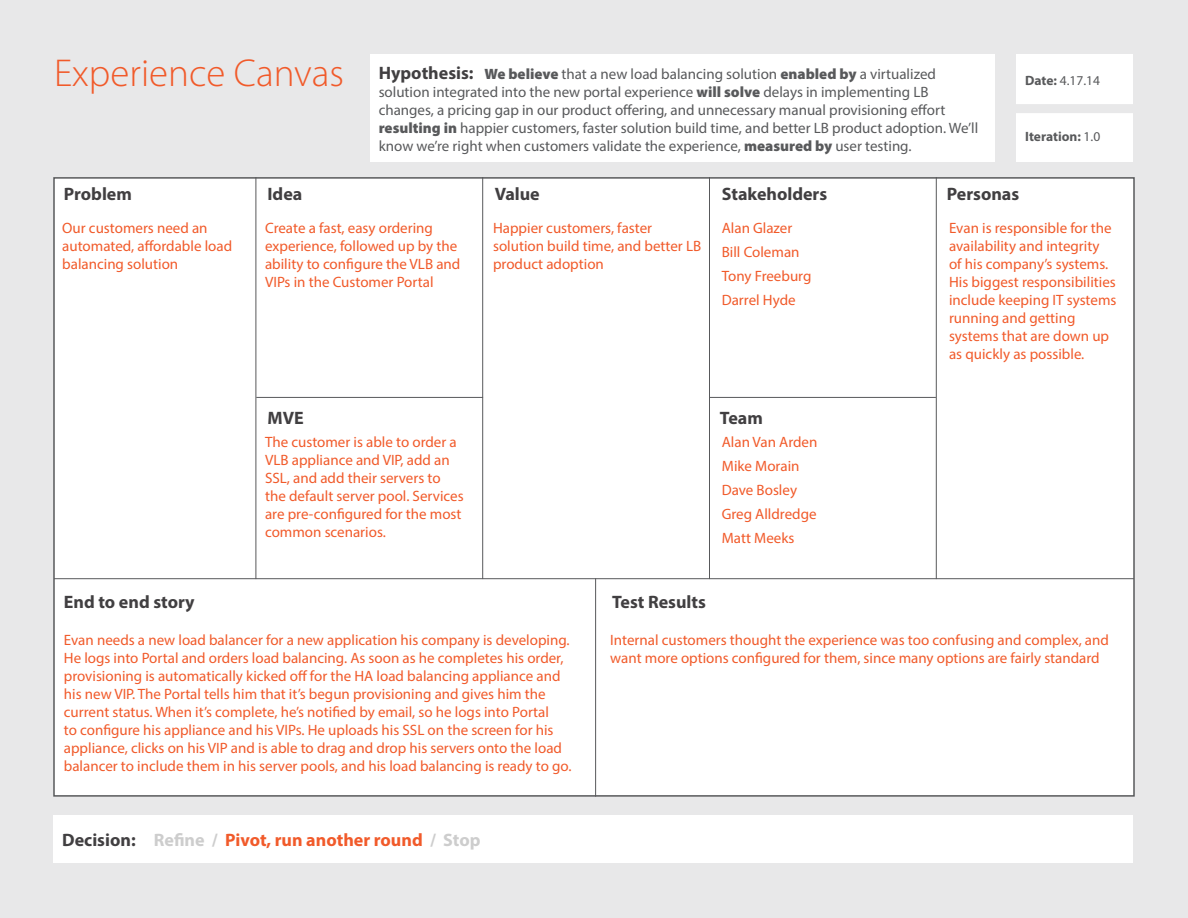
<style>
.page{position:relative;width:1188px;height:918px;background:#e8e8e9}
.page>*{position:absolute;margin:0;border:0;box-sizing:border-box;transform-origin:0 0}
.t1{font:700 18px "Myriad Pro";color:#413f41}
.t2{font:700 18px "Myriad Pro";color:#f15a2a}
.t3{font:15px/18px "Myriad Pro";color:#f15a2a}
.t4{font:15px/18px "Myriad Pro";color:#58595b}
.t5{font:700 13.5px "Myriad Pro";color:#58595b}
.t6{font:13.5px "Myriad Pro";color:#58595b}
.s1{font-weight:300;font-size:39px;color:#f15a2a}
.s2{font-weight:700;font-size:18px;color:#413f41}
.s3{font-weight:900}
.s4{font-weight:700}
.s5{font-weight:400}
.s6{color:#413f41}
.s7{color:#cdcdcd}
</style>
<div class="page">
<div style="left:370px;top:55px;width:624px;height:107px;background:#fff"></div>
<div style="left:1016px;top:54px;width:117px;height:108px;background:#fff"></div>
<div style="left:53px;top:177px;width:1082px;height:620px;background:#fff;border:2px solid #58595b"></div>
<hr style="left:54px;top:578px;width:1080px;height:1px;background:#58595b">
<hr style="left:256px;top:177px;width:1px;height:402px;background:#58595b">
<hr style="left:482px;top:177px;width:1px;height:402px;background:#58595b">
<hr style="left:709px;top:177px;width:1px;height:402px;background:#58595b">
<hr style="left:936px;top:177px;width:1px;height:402px;background:#58595b">
<hr style="left:595px;top:578px;width:1px;height:219px;background:#58595b">
<div style="left:53px;top:815px;width:1080px;height:48px;background:#fff"></div>
<hr style="left:256px;top:397px;width:227px;height:1px;background:#58595b">
<hr style="left:709px;top:397px;width:227px;height:1px;background:#58595b">
<div style="left:1008px;top:104px;width:149px;height:9px;background:#e8e8e9"></div>
<p class="t4" style="left:379px;top:65px;width:601px;text-indent:-325px"><span class="s1">Experience Canvas</span> <span class="s2">Hypothesis:</span> <span class="s3">We believe</span> that a new load balancing solution <span class="s3">enabled by</span> a virtualized solution integrated into the new portal experience <span class="s3">will solve</span> delays in implementing LB changes, a pricing gap in our product offering, and unnecessary manual provisioning effort <span class="s3">resulting in</span> happier customers, faster solution build time, and better LB product adoption. We’ll know we’re right when customers validate the experience, <span class="s3">measured by</span> user testing.</p>
<p class="t6" style="left:1025px;top:72px;width:77px"><span class="s4">Date:</span> 4.17.14</p>
<p class="t5" style="left:1025px;top:128px;width:77px">Iteration: <span class="s5">1.0</span></p>
<p class="t1" style="left:64px;top:183px;width:70px">Problem</p>
<p class="t1" style="left:268px;top:183px;width:36px">Idea</p>
<p class="t3" style="left:62px;top:218px;width:171px">Our customers need an automated, affordable load balancing solution</p>
<p class="t3" style="left:265px;top:218px;width:197px">Create a fast, easy ordering experience, followed up by the ability to configure the VLB and<br>VIPs in the Customer Portal</p>
<p class="t1" style="left:495px;top:183px;width:47px">Value</p>
<p class="t1" style="left:722px;top:183px;width:107px">Stakeholders</p>
<p class="t1" style="left:947px;top:183px;width:74px">Personas</p>
<p class="t3" style="left:493px;top:218px;width:210px">Happier customers, faster solution build time, and better LB product adoption</p>
<p class="t3" style="left:722px;top:215px;width:91px;line-height:24px">Alan Glazer<br>Bill Coleman<br>Tony Freeburg<br>Darrel Hyde</p>
<p class="t3" style="left:949px;top:218px;width:169px">Evan is responsible for the availability and integrity<br>of his company’s systems.<br>His biggest responsibilities include keeping IT systems running and getting systems that are down up as quickly as possible.</p>
<p class="t1" style="left:268px;top:406px;width:38px">MVE</p>
<p class="t1" style="left:720px;top:406px;width:44px">Team</p>
<p class="t3" style="left:265px;top:433px;width:200px">The customer is able to order a<br>VLB appliance and VIP, add an<br>SSL, and add their servers to the default server pool. Services are pre-configured for the most common scenarios.</p>
<p class="t3" style="left:722px;top:430px;width:97px;line-height:24px">Alan Van Arden<br>Mike Morain<br>Dave Bosley<br>Greg Alldredge<br>Matt Meeks</p>
<p class="t1" style="left:64px;top:590px;width:132px">End to end story</p>
<p class="t1" style="left:612px;top:590px;width:95px">Test Results</p>
<p class="t3" style="left:64px;top:631px;width:509px">Evan needs a new load balancer for a new application his company is developing.<br>He logs into Portal and orders load balancing. As soon as he completes his order, provisioning is automatically kicked off for the HA load balancing appliance and his new VIP. The Portal tells him that it’s begun provisioning and gives him the current status. When it’s complete, he’s notified by email, so he logs into Portal<br>to configure his appliance and his VIPs. He uploads his SSL on the screen for his appliance, clicks on his VIP and is able to drag and drop his servers onto the load balancer to include them in his server pools, and his load balancing is ready to go.</p>
<p class="t3" style="left:610px;top:631px;width:500px">Internal customers thought the experience was too confusing and complex, and want more options configured for them, since many options are fairly standard</p>
<p class="t2" style="left:62px;top:828px;width:420px"><span class="s6">Decision:</span> <span class="s7">Refine /</span> Pivot, run another round <span class="s7">/ Stop</span></p>
</div>
